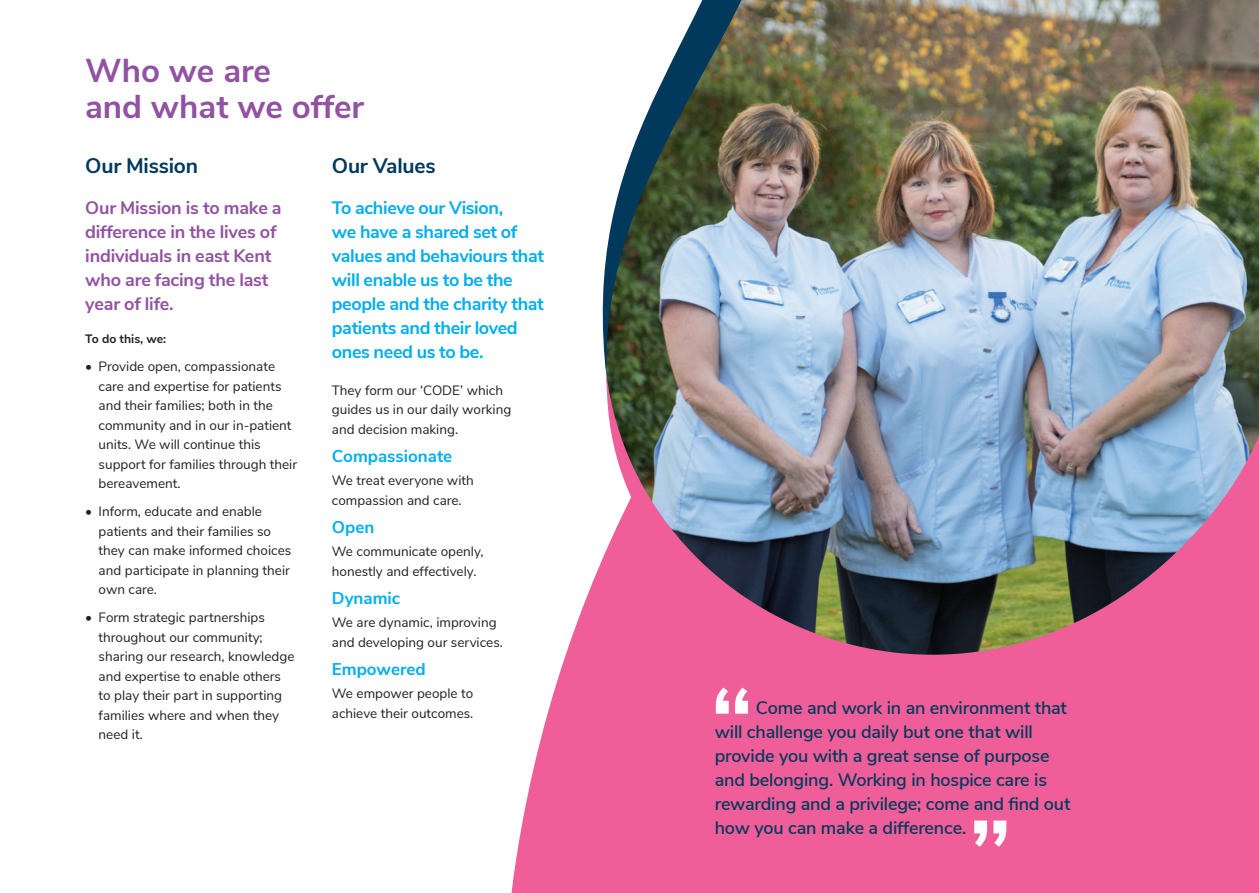
<style>
.page{position:relative;width:1259px;height:893px;background:#fff}
.page>*{position:absolute;margin:0;border:0;box-sizing:border-box;transform-origin:0 0}
.t1{font:600 108.15px "Nunito Sans";color:#fff}
.t2{font:700 33px/36px "Nunito Sans";color:#9252a1}
.t3{font:700 21px "Nunito Sans";letter-spacing:-.01em;color:#00395c}
.t4{font:600 18px/24px "Nunito Sans";letter-spacing:-.01em;color:#00395c}
.t5{font:700 18px/24px "Nunito Sans";letter-spacing:-.02em;color:#00aeef}
.t6{font:700 18px/24px "Nunito Sans";letter-spacing:-.01em;color:#9252a1}
.t7{font:700 16.95px "Nunito Sans";color:#00aeef}
.t8{font:13.5px/19.5px "Nunito Sans";color:#231f20}
.t9{font:700 12.15px "Nunito Sans";color:#231f20}
</style>
<div class="page">
<svg style="left:511px;top:555px;width:748px;height:338px;background:#f276a8"></svg>
<img style="left:606px;top:0;width:653px;height:810px">
<h2 class="t2" style="left:85px;top:55px;width:281px">Who we are<br>and what we offer</h2>
<h3 class="t3" style="left:85px;top:157px;width:114px">Our Mission</h3>
<h3 class="t6" style="left:85px;top:197px;width:198px">Our Mission is to make a difference in the lives of individuals in east Kent who are facing the last year of life.</h3>
<p class="t9" style="left:85px;top:334px;width:82px">To do this, we:</p>
<p class="t8" style="left:99px;top:358px;width:200px;text-indent:-13px">• Provide open, compassionate care and expertise for patients and their families; both in the community and in our in-patient units. We will continue this support for families through their bereavement.</p>
<p class="t8" style="left:99px;top:503px;width:194px;text-indent:-13px">• Inform, educate and enable patients and their families so they can make informed choices and participate in planning their own care.</p>
<p class="t8" style="left:99px;top:609px;width:197px;text-indent:-13px">• Form strategic partnerships throughout our community; sharing our research, knowledge and expertise to enable others to play their part in supporting families where and when they need it.</p>
<h3 class="t3" style="left:332px;top:157px;width:105px">Our Values</h3>
<h3 class="t5" style="left:332px;top:197px;width:214px">To achieve our Vision,<br>we have a shared set of values and behaviours that will enable us to be the people and the charity that patients and their loved ones need us to be.</h3>
<p class="t8" style="left:332px;top:381px;width:181px">They form our ‘CODE’ which guides us in our daily working and decision making.</p>
<p class="t7" style="left:332px;top:449px;width:122px">Compassionate</p>
<p class="t8" style="left:332px;top:472px;width:143px">We treat everyone with compassion and care.</p>
<p class="t7" style="left:332px;top:520px;width:44px">Open</p>
<p class="t8" style="left:332px;top:543px;width:153px">We communicate openly, honestly and effectively.</p>
<p class="t7" style="left:332px;top:591px;width:70px">Dynamic</p>
<p class="t8" style="left:332px;top:614px;width:172px">We are dynamic, improving and developing our services.</p>
<p class="t7" style="left:332px;top:662px;width:95px">Empowered</p>
<p class="t8" style="left:332px;top:685px;width:143px">We empower people to achieve their outcomes.</p>
<h1 class="t1" style="left:709px;top:687px;width:46px">“</h1>
<h3 class="t4" style="left:715px;top:697px;width:357px;text-indent:41px">Come and work in an environment that will challenge you daily but one that will provide you with a great sense of purpose and belonging. Working in hospice care is rewarding and a privilege; come and find out how you can make a difference.</h3>
<h1 class="t1" style="left:968px;top:820px;width:46px">”</h1>
</div>
